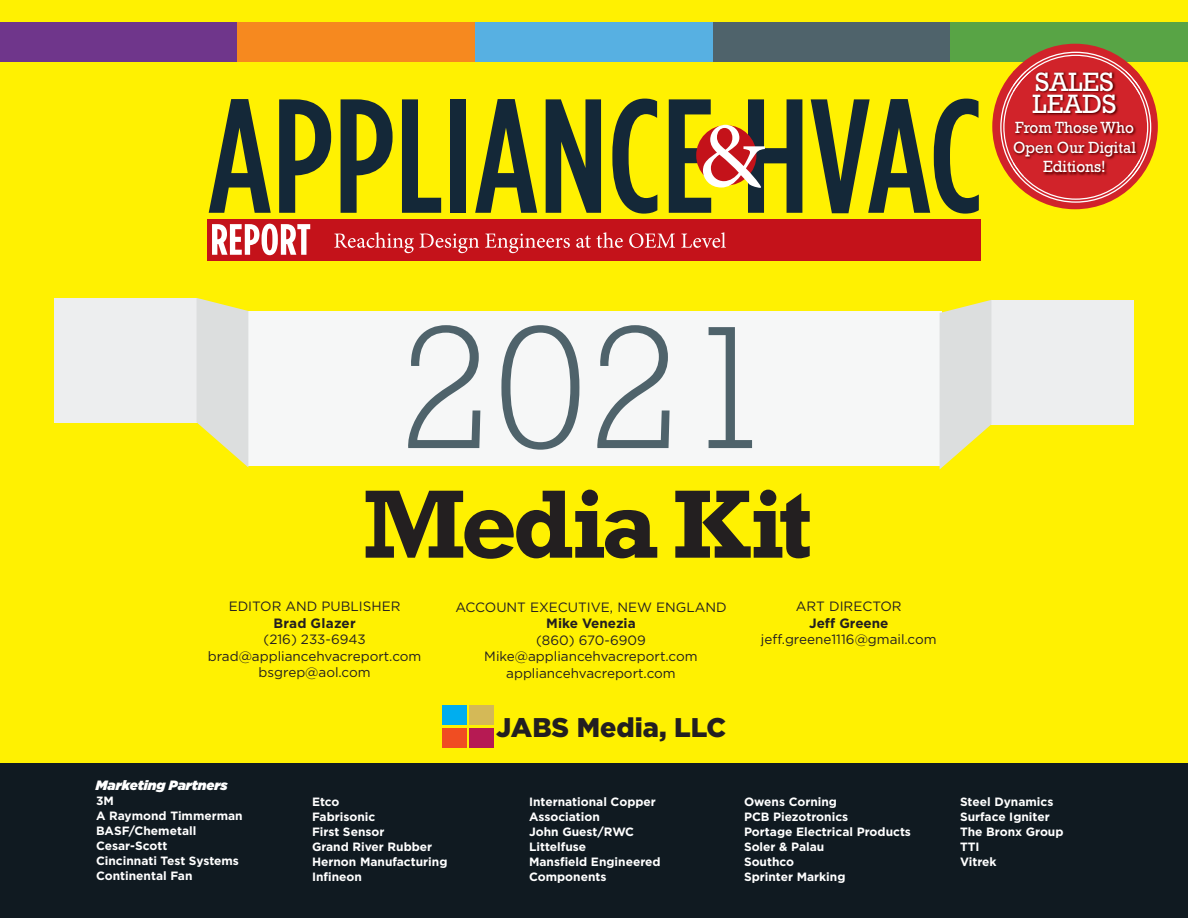
<style>
.page{position:relative;width:1188px;height:918px;background:#fff101}
.page>*{position:absolute;margin:0;border:0;box-sizing:border-box;transform-origin:0 0}
.t1{font:300 178.2px "Rockwell Std";color:#4f636b}
.t2{font:700 98.7px "Rockwell Std";letter-spacing:-.05em;color:#231f20}
.t3{font:900 27px "Gotham";color:#231f20}
.t4{font:27px/22.5px "Rockwell Std";color:#fff}
.t5{font:16.5px/19.8px "Rockwell Std";color:#fff;text-align:center;scale:.94 1}
.t6{font:13.5px/16.5px "Gotham";color:#231f20;text-align:center}
.t7{font:700 13.5px "Gotham";color:#231f20}
.t8{font:italic 900 13.5px "Gotham";color:#fff}
.t9{font:700 12px/15px "Gotham";color:#fff}
</style>
<div class="page">
<svg style="left:209px;top:99px;width:62px;height:114px"></svg>
<svg style="left:279px;top:99px;width:52px;height:114px"></svg>
<svg style="left:341px;top:99px;width:52px;height:114px"></svg>
<svg style="left:402px;top:99px;width:39px;height:114px"></svg>
<div style="left:450px;top:99px;width:16px;height:114px;background:#142838"></div>
<svg style="left:475px;top:99px;width:62px;height:114px"></svg>
<svg style="left:546px;top:99px;width:55px;height:114px"></svg>
<svg style="left:612px;top:99px;width:45px;height:115px"></svg>
<svg style="left:811px;top:99px;width:168px;height:115px"></svg>
<svg style="left:669px;top:99px;width:133px;height:114px"></svg>
<div style="left:207px;top:219px;width:774px;height:42px;background:#c4121a"></div>
<svg style="left:212px;top:224px;width:98px;height:31px"></svg>
<svg style="left:334px;top:232px;width:80px;height:21px"></svg>
<svg style="left:420px;top:234px;width:59px;height:19px"></svg>
<svg style="left:485px;top:234px;width:85px;height:19px"></svg>
<svg style="left:576px;top:232px;width:47px;height:16px"></svg>
<svg style="left:629px;top:233px;width:46px;height:15px"></svg>
<svg style="left:681px;top:232px;width:45px;height:16px"></svg>
<div style="left:0;top:22px;width:238px;height:40px;background:#6f368b"></div>
<div style="left:238px;top:22px;width:237px;height:40px;background:#f6891f"></div>
<div style="left:475px;top:22px;width:238px;height:40px;background:#57b0e2"></div>
<div style="left:713px;top:22px;width:237px;height:40px;background:#4f636b"></div>
<div style="left:950px;top:22px;width:238px;height:40px;background:#58a445"></div>
<div style="left:0;top:763px;width:1188px;height:155px;background:#101a21"></div>
<div style="left:248px;top:312px;width:694px;height:154px;background:#f6f7f7"></div>
<div style="left:54px;top:298px;width:143px;height:124px;background:#edeeef"></div>
<svg style="left:197px;top:298px;width:51px;height:169px"></svg>
<div style="left:991px;top:300px;width:143px;height:124px;background:#edeeef"></div>
<svg style="left:940px;top:300px;width:51px;height:169px"></svg>
<div style="left:443px;top:705px;width:24px;height:20px;background:#00aeef"></div>
<div style="left:469px;top:705px;width:25px;height:20px;background:#d4b957"></div>
<div style="left:443px;top:728px;width:24px;height:20px;background:#f04d22"></div>
<div style="left:469px;top:728px;width:25px;height:20px;background:#b61a53"></div>
<div style="left:992px;top:44px;width:166px;height:165px;background:#d1232a;border-radius:50%"></div>
<svg style="left:1000px;top:52px;width:151px;height:151px"></svg>
<h1 class="t1" style="left:398px;top:287px;width:380px">2021</h1>
<h2 class="t2" style="left:363px;top:466px;width:451px">Media Kit</h2>
<p class="t6" style="left:229px;top:598px;width:173px">EDITOR AND PUBLISHER</p>
<p class="t7" style="left:273px;top:615px;width:84px">Brad Glazer</p>
<p class="t6" style="left:208px;top:631px;width:215px">(216) 233-6943 brad@appliancehvacreport.com bsgrep@aol.com</p>
<p class="t6" style="left:455px;top:598px;width:273px">ACCOUNT EXECUTIVE, NEW ENGLAND</p>
<p class="t7" style="left:546px;top:616px;width:91px">Mike Venezia</p>
<p class="t6" style="left:484px;top:631px;width:215px">(860) 670-6909<br>Mike@appliancehvacreport.com appliancehvacreport.com</p>
<h3 class="t3" style="left:496px;top:712px;width:231px">JABS Media, LLC</h3>
<p class="t6" style="left:796px;top:598px;width:107px">ART DIRECTOR</p>
<p class="t7" style="left:809px;top:615px;width:81px">Jeff Greene</p>
<p class="t6" style="left:761px;top:631px;width:177px">jeff.greene1116@gmail.com</p>
<h3 class="t4" style="left:1033px;top:70px;width:85px">SALES<br>LEADS</h3>
<h3 class="t5" style="left:1013px;top:117px;width:132px">From Those Who<br>Open Our Digital<br>Editions!</h3>
<p class="t8" style="left:96px;top:778px;width:133px">Marketing Partners</p>
<p class="t9" style="left:96px;top:793px;width:148px">3M<br>A Raymond Timmerman<br>BASF/Chemetall<br>Cesar-Scott<br>Cincinnati Test Systems<br>Continental Fan</p>
<p class="t9" style="left:312px;top:794px;width:137px">Etco<br>Fabrisonic<br>First Sensor<br>Grand River Rubber<br>Hernon Manufacturing<br>Infineon</p>
<p class="t9" style="left:529px;top:794px;width:133px">International Copper<br>Association<br>John Guest/RWC<br>Littelfuse<br>Mansfield Engineered<br>Components</p>
<p class="t9" style="left:744px;top:794px;width:169px">Owens Corning<br>PCB Piezotronics<br>Portage Electrical Products<br>Soler &amp; Palau<br>Southco<br>Sprinter Marking</p>
<p class="t9" style="left:960px;top:794px;width:105px">Steel Dynamics<br>Surface Igniter<br>The Bronx Group<br>TTI<br>Vitrek</p>
</div>
